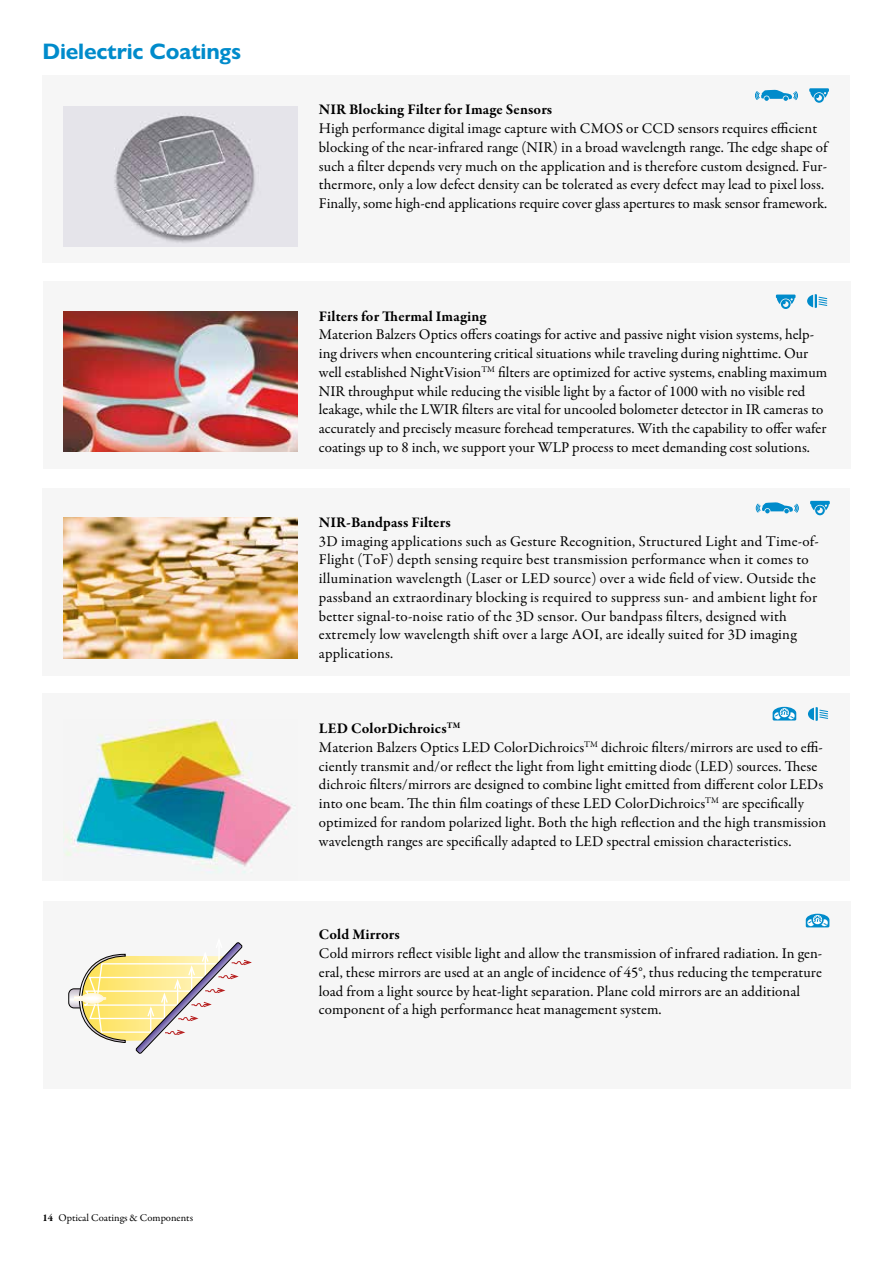
<style>
.page{position:relative;width:893px;height:1263px;background:#fff}
.page>*{position:absolute;margin:0;border:0;box-sizing:border-box;transform-origin:0 0}
.t1{font:700 22.5px "Gill Sans Nova";letter-spacing:-.01em;color:#008bcb}
.t2{font:15px/18.8px "Garamond Premr Pro";letter-spacing:.005em;color:#000}
.t3{font:700 15px "Garamond Premr Pro";letter-spacing:.01em;color:#000}
.t4{font:10.5px "Garamond Premr Pro";color:#000}
.s1{font-weight:700}
</style>
<div class="page">
<div style="left:43px;top:75px;width:807px;height:187px;background:#f6f6f6"></div>
<img style="left:64px;top:106px;width:234px;height:141px">
<div style="left:43px;top:282px;width:807px;height:187px;background:#f6f6f6"></div>
<img style="left:64px;top:311px;width:234px;height:141px">
<div style="left:43px;top:488px;width:807px;height:187px;background:#f6f6f6"></div>
<img style="left:64px;top:517px;width:234px;height:141px">
<div style="left:43px;top:693px;width:807px;height:187px;background:#f6f6f6"></div>
<img style="left:65px;top:720px;width:231px;height:153px">
<div style="left:43px;top:901px;width:807px;height:187px;background:#f6f6f6"></div>
<svg style="left:68px;top:942px;width:184px;height:111px"></svg>
<svg style="left:755px;top:90px;width:43px;height:11px"></svg>
<svg style="left:809px;top:88px;width:20px;height:15px"></svg>
<svg style="left:756px;top:502px;width:43px;height:11px"></svg>
<svg style="left:810px;top:501px;width:20px;height:14px"></svg>
<svg style="left:807px;top:294px;width:20px;height:14px"></svg>
<svg style="left:776px;top:295px;width:20px;height:14px"></svg>
<svg style="left:808px;top:707px;width:20px;height:14px"></svg>
<svg style="left:773px;top:707px;width:23px;height:13px"></svg>
<svg style="left:806px;top:914px;width:23px;height:13px"></svg>
<h1 class="t1" style="left:43px;top:37px;width:200px">Dielectric Coatings</h1>
<p class="t4" style="left:43px;top:1211px;width:152px"><span class="s1">14</span> Optical Coatings &amp; Components</p>
<p class="t3" style="left:319px;top:100px;width:235px">NIR Blocking Filter for Image Sensors</p>
<p class="t2" style="left:319px;top:119px;width:510px">High performance digital image capture with CMOS or CCD sensors requires efficient blocking of the near-infrared range (NIR) in a broad wavelength range. The edge shape of such a filter depends very much on the application and is therefore custom designed. Fur&shy;thermore, only a low defect density can be tolerated as every defect may lead to pixel loss.<br>Finally, some high-end applications require cover glass apertures to mask sensor framework.</p>
<p class="t3" style="left:319px;top:307px;width:169px">Filters for Thermal Imaging</p>
<p class="t2" style="left:319px;top:326px;width:510px">Materion Balzers Optics offers coatings for active and passive night vision systems, help&shy;ing drivers when encountering critical situations while traveling during nighttime. Our well established NightVision<sup>TM</sup> filters are optimized for active systems, enabling maximum NIR throughput while reducing the visible light by a factor of 1000 with no visible red leakage, while the LWIR filters are vital for uncooled bolometer detector in IR cameras to accurately and precisely measure forehead temperatures. With the capability to offer wafer coatings up to 8 inch, we support your WLP process to meet demanding cost solutions.</p>
<p class="t3" style="left:319px;top:513px;width:133px">NIR-Bandpass Filters</p>
<p class="t2" style="left:319px;top:532px;width:501px">3D imaging applications such as Gesture Recognition, Structured Light and Time-of-Flight (ToF) depth sensing require best transmission performance when it comes to illumination wavelength (Laser or LED source) over a wide field of view. Outside the passband an extraordinary blocking is required to suppress sun- and ambient light for better signal-to-noise ratio of the 3D sensor. Our bandpass filters, designed with extremely low wavelength shift over a large AOI, are ideally suited for 3D imaging applications.</p>
<p class="t2" style="left:319px;top:719px;width:509px"><span class="s1">LED ColorDichroics</span><sup>TM<br></sup>Materion Balzers Optics LED ColorDichroics<sup>TM</sup> dichroic filters/mirrors are used to effi&shy;ciently transmit and/or reflect the light from light emitting diode (LED) sources. These dichroic filters/mirrors are designed to combine light emitted from different color LEDs into one beam. The thin film coatings of these LED ColorDichroics<sup>TM</sup> are specifically optimized for random polarized light. Both the high reflection and the high transmission wavelength ranges are specifically adapted to LED spectral emission characteristics.</p>
<p class="t3" style="left:319px;top:925px;width:82px">Cold Mirrors</p>
<p class="t2" style="left:319px;top:944px;width:505px">Cold mirrors reflect visible light and allow the transmission of infrared radiation. In gen&shy;eral, these mirrors are used at an angle of incidence of 45°, thus reducing the temperature load from a light source by heat-light separation. Plane cold mirrors are an additional component of a high performance heat management system.</p>
</div>
